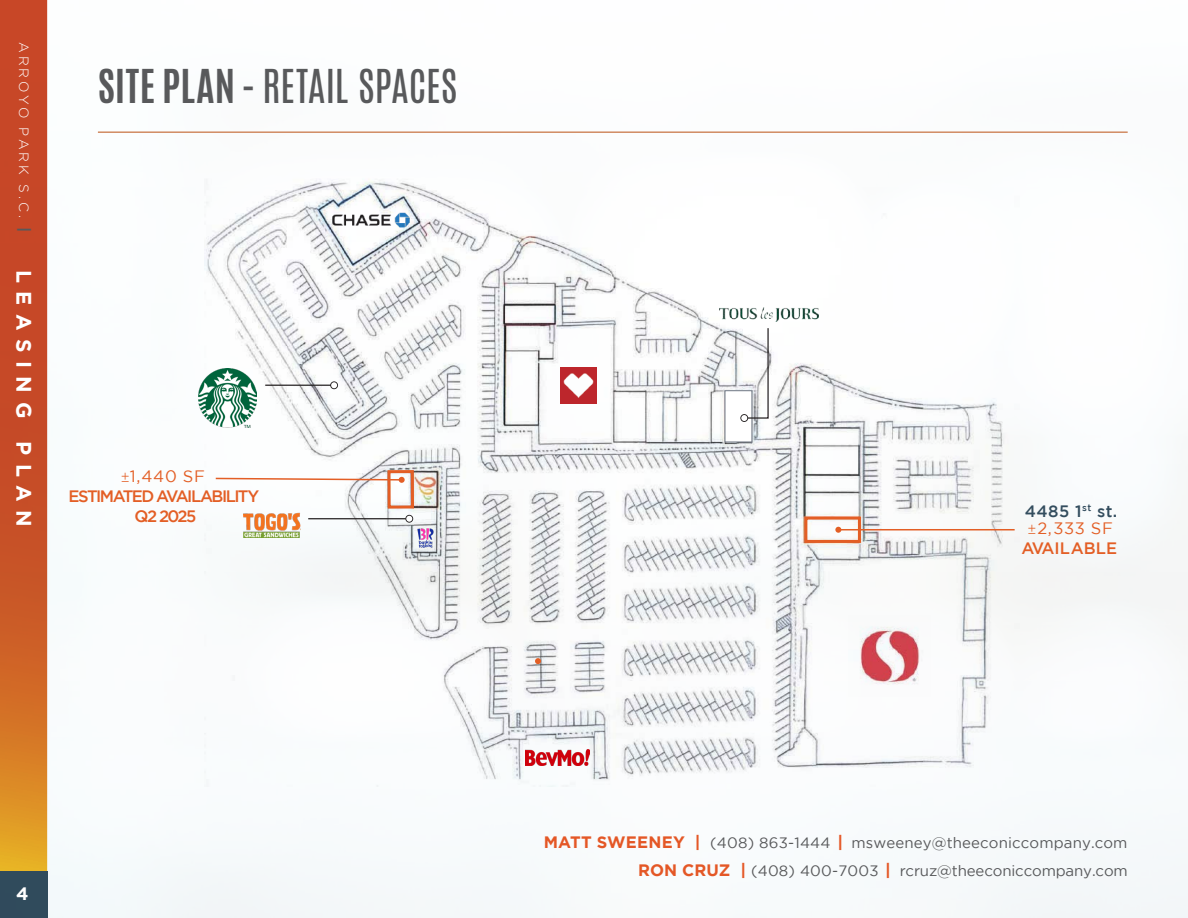
<style>
.page{position:relative;width:1188px;height:918px;background:#fff}
.page>*{position:absolute;margin:0;border:0;box-sizing:border-box;transform-origin:0 0}
.t1{font:39px "Antonio";letter-spacing:-.005em;color:#58595b}
.t2{font:700 21px "Gotham";letter-spacing:.405em;color:#fff}
.t3{font:700 18px "Gotham";color:#fff}
.t4{font:500 16.5px/20.1px "Gotham";letter-spacing:-.09em;color:#e35e25;text-align:center}
.t5{font:500 16.5px/19.8px "Gotham";color:#e35e25;text-align:center}
.t6{font:500 16.5px "Gotham";letter-spacing:.03em;color:#334d5e}
.t7{font:15px/28.2px "Gotham";letter-spacing:.01em;color:#58595b;text-align:right}
.t8{font:300 13.5px "Gotham";letter-spacing:.21em;color:#fff}
.s1{font-weight:700;font-size:15px;color:#58595b}
.s2{font-weight:700}
.s3{font-family:"Barlow";font-weight:300}
.s4{font-weight:400}
.s5{font-weight:700;font-size:16.5px;color:#e45726}
</style>
<div class="page">
<img style="left:0;top:0;width:1188px;height:918px">
<img style="left:205px;top:168px;width:814px;height:618px">
<img style="left:332px;top:208px;width:77px;height:25px">
<svg style="left:330px;top:381px;width:8px;height:8px"></svg>
<hr style="left:265px;top:385px;width:66px;height:1px;background:#231f20">
<div style="left:394px;top:479px;width:7px;height:7px;background:#fff;border-radius:50%"></div>
<img style="left:414px;top:473px;width:29px;height:32px">
<hr style="left:308px;top:518px;width:101px;height:1px;background:#231f20">
<svg style="left:405px;top:515px;width:8px;height:8px"></svg>
<img style="left:560px;top:367px;width:36px;height:37px">
<img style="left:849px;top:615px;width:81px;height:82px">
<div style="left:725px;top:391px;width:27px;height:51px;background:#fff"></div>
<div style="left:724px;top:390px;width:29px;height:53px;border:1px solid #888f99"></div>
<svg style="left:740px;top:327px;width:29px;height:95px"></svg>
<img style="left:719px;top:307px;width:99px;height:14px">
<div style="left:804px;top:517px;width:57px;height:26px;border:3px solid #e35e25"></div>
<hr style="left:838px;top:529px;width:177px;height:1px;background:#e35e25">
<svg style="left:835px;top:527px;width:6px;height:6px"></svg>
<hr style="left:98px;top:131px;width:1030px;height:2px;background:#d18b62">
<img style="left:526px;top:749px;width:63px;height:16px">
<div style="left:388px;top:470px;width:26px;height:39px;border:3px solid #e35e25"></div>
<svg style="left:535px;top:658px;width:6px;height:6px"></svg>
<svg style="left:214px;top:477px;width:191px;height:6px"></svg>
<img style="left:199px;top:369px;width:57px;height:58px">
<img style="left:409px;top:529px;width:33px;height:18px">
<img style="left:244px;top:512px;width:57px;height:25px">
<p class="t8" style="left:31px;top:42px;width:192px;rotate:90deg">ARROYO PARK S.C. <span class="s1">|</span></p>
<h2 class="t2" style="left:36px;top:270px;width:259px;rotate:90deg">LEASING PLAN</h2>
<h1 class="t1" style="left:98px;top:58px;width:361px"><span class="s2">SITE PLAN -</span> RETAIL SPACES</h1>
<p class="t4" style="left:69px;top:466px;width:192px"><span class="s3">±</span><span class="s4">1,440 SF<br></span>ESTIMATED AVAILABILITY<br>Q2 2025</p>
<p class="t6" style="left:1025px;top:501px;width:94px">4485 1<sup>st</sup> st.</p>
<p class="t5" style="left:1022px;top:518px;width:97px"><span class="s3">±</span><span class="s4">2,333 SF<br></span>AVAILABLE</p>
<p class="t3" style="left:16px;top:883px;width:14px">4</p>
<p class="t7" style="left:544px;top:828px;width:585px"><span class="s5">MATT SWEENEY |</span> (408) 863-1444 <span class="s5">|</span> msweeney@theeconiccompany.com<br><span class="s5">RON CRUZ |</span> (408) 400-7003 <span class="s5">|</span> rcruz@theeconiccompany.com</p>
</div>
